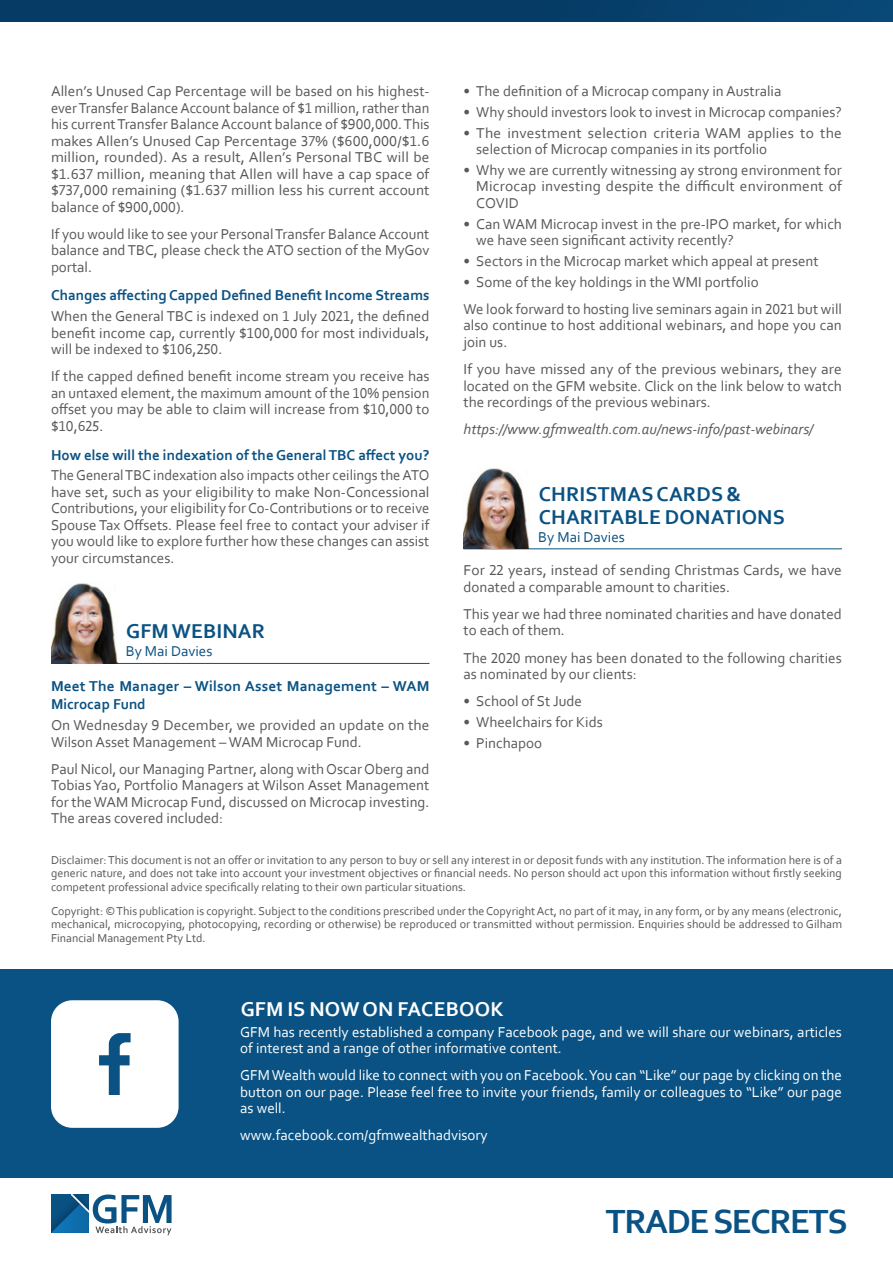
<style>
.page{position:relative;width:893px;height:1263px;background:#fff}
.page>*{position:absolute;margin:0;border:0;box-sizing:border-box;transform-origin:0 0}
.t1{font:700 35.1px "Corbel";letter-spacing:-.04em;color:#0a5283}
.Section_Titles__2_Li{font:700 21px/22.5px "Corbel GFM Custom";letter-spacing:.01em;color:#0a5283}
.Section_Titles__1_Li{font:700 21px "Corbel GFM Custom";letter-spacing:.01em;color:#fff}
.Section_Titles__1_Li-2{font:700 21px "Corbel GFM Custom";letter-spacing:.01em;color:#0a5283}
.Body_Copy{font:15px/16.5px "Corbel GFM Custom";color:#57585a;text-align:justify}
.Body_Copy-2{font:15px/16.5px "Corbel GFM Custom";color:#fff}
.Body_Title{font:700 15px/18px "Corbel GFM Custom";color:#0a5283}
.Body_Copy-3{font:italic 15px "Corbel GFM Custom";color:#57585a}
.Section_Author{font:15px "Corbel GFM Custom";color:#0a5283}
.Disclaimer{font:12px/13.5px "Corbel GFM Custom";color:#57585a;text-align:justify}
</style>
<div class="page">
<div style="left:0;top:0;width:893px;height:21px;background:linear-gradient(to right,#043860,#084471)"></div>
<hr style="left:51px;top:663px;width:378px;height:1px;background:#0a5283">
<img style="left:51px;top:583px;width:66px;height:80px">
<hr style="left:463px;top:548px;width:379px;height:1px;background:#0a5283">
<img style="left:463px;top:468px;width:67px;height:80px">
<svg style="left:51px;top:1194px;width:121px;height:41px"></svg>
<div style="left:0;top:969px;width:893px;height:209px;background:#0a5283"></div>
<svg style="left:51px;top:1000px;width:128px;height:128px;background:#e9eff4"></svg>
<p class="Body_Copy" style="left:51px;top:83px;width:380px">Allen’s Unused Cap Percentage will be based on his highest&shy;ever Transfer Balance Account balance of $1 million, rather than his current Transfer Balance Account balance of $900,000. This makes Allen’s Unused Cap Percentage 37% ($600,000/$1.6 million, rounded). As a result, Allen’s Personal TBC will be $1.637 million, meaning that Allen will have a cap space of $737,000 remaining ($1.637 million less his current account balance of $900,000).</p>
<p class="Body_Copy" style="left:51px;top:225px;width:380px">If you would like to see your Personal Transfer Balance Account balance and TBC, please check the ATO section of the MyGov portal.</p>
<p class="Body_Title" style="left:51px;top:286px;width:380px">Changes affecting Capped Defined Benefit Income Streams</p>
<p class="Body_Copy" style="left:51px;top:308px;width:380px">When the General TBC is indexed on 1 July 2021, the defined benefit income cap, currently $100,000 for most individuals, will be indexed to $106,250.</p>
<p class="Body_Copy" style="left:51px;top:368px;width:380px">If the capped defined benefit income stream you receive has an untaxed element, the maximum amount of the 10% pension offset you may be able to claim will increase from $10,000 to $10,625.</p>
<p class="Body_Title" style="left:51px;top:445px;width:380px">How else will the indexation of the General TBC affect you?</p>
<p class="Body_Copy" style="left:51px;top:467px;width:380px">The General TBC indexation also impacts other ceilings the ATO have set, such as your eligibility to make Non-Concessional Contributions, your eligibility for Co-Contributions or to receive Spouse Tax Offsets. Please feel free to contact your adviser if you would like to explore further how these changes can assist your circumstances.</p>
<p class="Section_Titles__1_Li-2" style="left:126px;top:618px;width:140px">GFM WEBINAR</p>
<p class="Section_Author" style="left:126px;top:642px;width:88px">By Mai Davies</p>
<p class="Body_Title" style="left:51px;top:677px;width:380px">Meet The Manager – Wilson Asset Management – WAM<br>Microcap Fund</p>
<p class="Body_Copy" style="left:51px;top:717px;width:380px">On Wednesday 9 December, we provided an update on the<br>Wilson Asset Management – WAM Microcap Fund.</p>
<p class="Body_Copy" style="left:51px;top:760px;width:380px">Paul Nicol, our Managing Partner, along with Oscar Oberg and Tobias Yao, Portfolio Managers at Wilson Asset Management for the WAM Microcap Fund, discussed on Microcap investing.<br>The areas covered included:</p>
<p class="Body_Copy" style="left:463px;top:83px;width:319px">• The definition of a Microcap company in Australia</p>
<p class="Body_Copy" style="left:463px;top:103px;width:380px">• Why should investors look to invest in Microcap companies?</p>
<p class="Body_Copy" style="left:476px;top:124px;width:367px;text-indent:-13px">• The investment selection criteria WAM applies to the selection of Microcap companies in its portfolio</p>
<p class="Body_Copy" style="left:476px;top:161px;width:367px;text-indent:-13px">• Why we are currently witnessing ay strong environment for Microcap investing despite the difficult environment of COVID</p>
<p class="Body_Copy" style="left:476px;top:215px;width:367px;text-indent:-13px">• Can WAM Microcap invest in the pre-IPO market, for which we have seen significant activity recently?</p>
<p class="Body_Copy" style="left:463px;top:252px;width:357px">• Sectors in the Microcap market which appeal at present</p>
<p class="Body_Copy" style="left:463px;top:273px;width:297px">• Some of the key holdings in the WMI portfolio</p>
<p class="Body_Copy" style="left:463px;top:300px;width:380px">We look forward to hosting live seminars again in 2021 but will also continue to host additional webinars, and hope you can join us.</p>
<p class="Body_Copy" style="left:463px;top:360px;width:380px">If you have missed any of the previous webinars, they are located on the GFM website. Click on the link below to watch the recordings of the previous webinars.</p>
<p class="Body_Copy-3" style="left:463px;top:420px;width:351px">https://www.gfmwealth.com.au/news-info/past-webinars/</p>
<p class="Section_Titles__2_Li" style="left:539px;top:483px;width:248px">CHRISTMAS CARDS &amp;<br>CHARITABLE DONATIONS</p>
<p class="Section_Author" style="left:538px;top:527px;width:88px">By Mai Davies</p>
<p class="Body_Copy" style="left:463px;top:562px;width:380px">For 22 years, instead of sending Christmas Cards, we have donated a comparable amount to charities.</p>
<p class="Body_Copy" style="left:463px;top:605px;width:380px">This year we had three nominated charities and have donated to each of them.</p>
<p class="Body_Copy" style="left:463px;top:649px;width:380px">The 2020 money has been donated to the following charities as nominated by our clients:</p>
<p class="Body_Copy" style="left:463px;top:693px;width:120px">• School of St Jude</p>
<p class="Body_Copy" style="left:463px;top:713px;width:141px">• Wheelchairs for Kids</p>
<p class="Body_Copy" style="left:463px;top:734px;width:80px">• Pinchapoo</p>
<p class="Disclaimer" style="left:51px;top:853px;width:792px">Disclaimer: This document is not an offer or invitation to any person to buy or sell any interest in or deposit funds with any institution. The information here is of a generic nature, and does not take into account your investment objectives or financial needs. No person should act upon this information without firstly seeking competent professional advice specifically relating to their own particular situations.</p>
<p class="Disclaimer" style="left:51px;top:904px;width:792px">Copyright: © This publication is copyright. Subject to the conditions prescribed under the Copyright Act, no part of it may, in any form, or by any means (electronic, mechanical, microcopying, photocopying, recording or otherwise) be reproduced or transmitted without permission. Enquiries should be addressed to Gilham Financial Management Pty Ltd.</p>
<p class="Section_Titles__1_Li" style="left:241px;top:996px;width:264px">GFM IS NOW ON FACEBOOK</p>
<p class="Body_Copy-2" style="left:240px;top:1023px;width:603px">GFM has recently established a company Facebook page, and we will share our webinars, articles of interest and a range of other informative content.</p>
<p class="Body_Copy-2" style="left:240px;top:1067px;width:603px;text-align:justify">GFM Wealth would like to connect with you on Facebook. You can “Like” our page by clicking on the button on our page. Please feel free to invite your friends, family or colleagues to “Like” our page as well.</p>
<p class="Body_Copy-2" style="left:240px;top:1127px;width:249px">www.facebook.com/gfmwealthadvisory</p>
<p class="t1" style="left:606px;top:1200px;width:243px">TRADE SECRETS</p>
</div>
